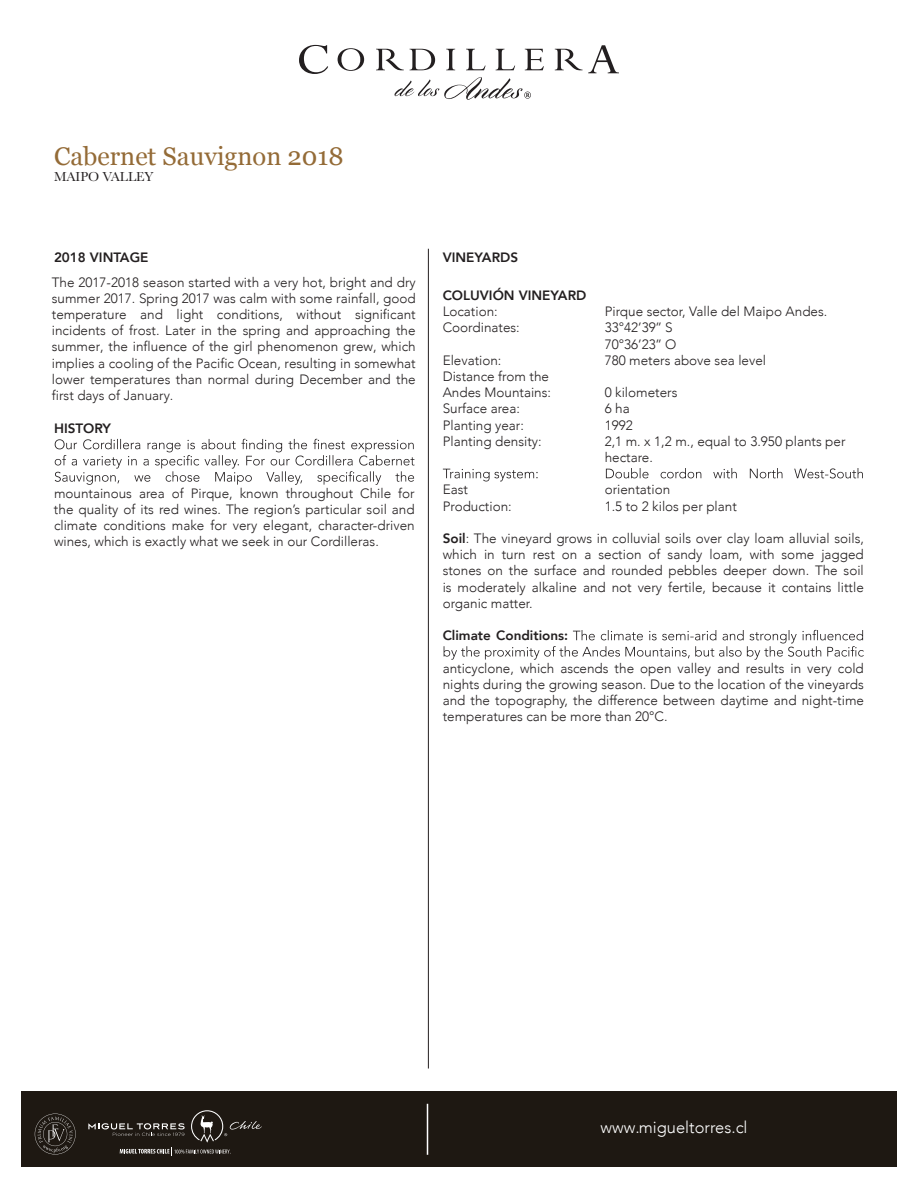
<style>
.page{position:relative;width:918px;height:1188px;background:#fff}
.page>*{position:absolute;margin:0;border:0;box-sizing:border-box;transform-origin:0 0}
.t1{font:25.5px "Georgia";color:#946b37}
.t2{font:300 16.5px "Avenir";color:#fff}
.t3{font:300 13.5px/16.2px "Avenir";color:#231f20;text-align:justify}
.t4{font:800 13.5px "Avenir";color:#231f20}
.t5{font:13.5px "Baskerville";color:#231f20}
.s1{font-weight:800}
</style>
<div class="page">
<svg style="left:299px;top:45px;width:29px;height:29px"></svg>
<svg style="left:338px;top:48px;width:26px;height:23px"></svg>
<svg style="left:376px;top:49px;width:28px;height:21px"></svg>
<svg style="left:410px;top:49px;width:25px;height:21px"></svg>
<svg style="left:446px;top:49px;width:9px;height:21px"></svg>
<svg style="left:466px;top:49px;width:20px;height:21px"></svg>
<svg style="left:496px;top:49px;width:19px;height:21px"></svg>
<svg style="left:525px;top:49px;width:19px;height:21px"></svg>
<svg style="left:555px;top:45px;width:64px;height:28px"></svg>
<svg style="left:395px;top:77px;width:136px;height:23px"></svg>
<div style="left:21px;top:1091px;width:876px;height:76px;background:#1e1812"></div>
<hr style="left:427px;top:1104px;width:1px;height:51px;background:#fff">
<svg style="left:35px;top:1114px;width:41px;height:41px"></svg>
<svg style="left:88px;top:1110px;width:174px;height:45px"></svg>
<svg style="left:55px;top:439px;width:360px;height:46px"></svg>
<svg style="left:443px;top:469px;width:95px;height:12px"></svg>
<svg style="left:606px;top:468px;width:257px;height:10px"></svg>
<svg style="left:444px;top:630px;width:420px;height:30px"></svg>
<hr style="left:428px;top:249px;width:1px;height:820px;background:#231f20">
<h1 class="t1" style="left:54px;top:138px;width:291px">Cabernet Sauvignon 2018</h1>
<p class="t5" style="left:54px;top:168px;width:101px">MAIPO VALLEY</p>
<p class="t4" style="left:54px;top:247px;width:96px">2018 VINTAGE</p>
<p class="t3" style="left:52px;top:274px;width:365px">The 2017-2018 season started with a very hot, bright and dry summer 2017. Spring 2017 was calm with some rainfall, good temperature and light conditions, without significant incidents of frost. Later in the spring and approaching the summer, the influence of the girl phenomenon grew, which implies a cooling of the Pacific Ocean, resulting in somewhat lower temperatures than normal during December and the first days of January.</p>
<p class="t4" style="left:54px;top:418px;width:59px">HISTORY</p>
<p class="t3" style="left:54px;top:485px;width:362px">mountainous area of Pirque, known throughout Chile for the quality of its red wines. The region’s particular soil and climate conditions make for very elegant, character-driven wines, which is exactly what we seek in our Cordilleras.</p>
<p class="t4" style="left:443px;top:247px;width:77px">VINEYARDS</p>
<p class="t4" style="left:443px;top:285px;width:145px">COLUVIÓN VINEYARD</p>
<p class="t3" style="left:443px;top:304px;width:57px">Location:</p>
<p class="t3" style="left:605px;top:304px;width:224px">Pirque sector, Valle del Maipo Andes.</p>
<p class="t3" style="left:443px;top:320px;width:79px">Coordinates:</p>
<p class="t3" style="left:605px;top:320px;width:73px">33°42’39’’ S<br>70°36’23’’ O</p>
<p class="t3" style="left:443px;top:352px;width:60px">Elevation:</p>
<p class="t3" style="left:605px;top:352px;width:163px">780 meters above sea level</p>
<p class="t3" style="left:443px;top:368px;width:110px">Distance from the<br>Andes Mountains:</p>
<p class="t3" style="left:605px;top:385px;width:74px">0 kilometers</p>
<p class="t3" style="left:443px;top:401px;width:79px">Surface area:</p>
<p class="t3" style="left:605px;top:401px;width:27px">6 ha</p>
<p class="t3" style="left:443px;top:417px;width:83px">Planting year:</p>
<p class="t3" style="left:605px;top:417px;width:30px">1992</p>
<p class="t3" style="left:443px;top:433px;width:101px">Planting density:</p>
<p class="t3" style="left:605px;top:433px;width:242px">2,1 m. x 1,2 m., equal to 3.950 plants per hectare.</p>
<p class="t3" style="left:443px;top:482px;width:27px">East</p>
<p class="t3" style="left:605px;top:482px;width:67px">orientation</p>
<p class="t3" style="left:443px;top:498px;width:71px">Production:</p>
<p class="t3" style="left:605px;top:498px;width:134px">1.5 to 2 kilos per plant</p>
<p class="t3" style="left:443px;top:530px;width:423px"><span class="s1">Soil</span>: The vineyard grows in colluvial soils over clay loam alluvial soils, which in turn rest on a section of sandy loam, with some jagged stones on the surface and rounded pebbles deeper down. The soil is moderately alkaline and not very fertile, because it contains little organic matter.</p>
<p class="t4" style="left:443px;top:625px;width:127px">Climate Conditions:</p>
<p class="t3" style="left:443px;top:660px;width:423px">anticyclone, which ascends the open valley and results in very cold nights during the growing season. Due to the location of the vineyards and the topography, the difference between daytime and night-time temperatures can be more than 20°C.</p>
<p class="t2" style="left:601px;top:1118px;width:149px">www.migueltorres.cl</p>
</div>
